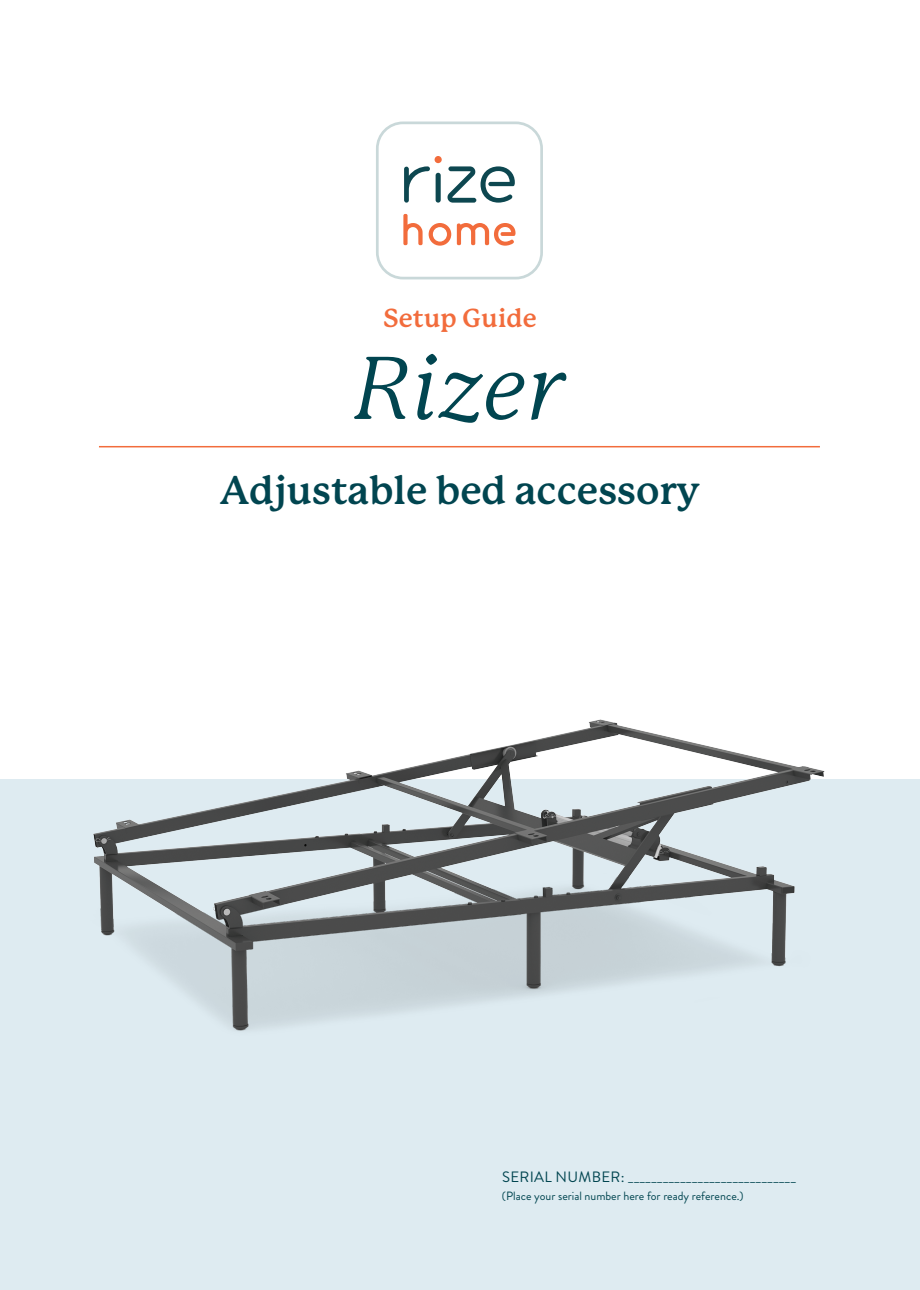
<style>
.page{position:relative;width:920px;height:1290px;background:#fff}
.page>*{position:absolute;margin:0;border:0;box-sizing:border-box;transform-origin:0 0}
.t1{font:italic 87px "P22 Mackinac Pro";color:#014550}
.t2{font:700 39px "P22 Mackinac Pro";color:#014550}
.t3{font:700 25.5px "P22 Mackinac Pro";color:#f26c3c}
.t4{font:15px "Brandon Grotesque";letter-spacing:.02em;color:#014550}
.t5{font:12px "Brandon Grotesque";color:#014550}
</style>
<div class="page">
<div style="left:0;top:779px;width:920px;height:511px;background:#deebf1"></div>
<hr style="left:99px;top:446px;width:721px;height:1px;background:#f26c3c">
<svg style="left:376px;top:122px;width:167px;height:157px"></svg>
<img style="left:93px;top:719px;width:732px;height:312px">
<h3 class="t3" style="left:383px;top:303px;width:155px">Setup Guide</h3>
<h1 class="t1" style="left:355px;top:339px;width:210px">Rizer</h1>
<h2 class="t2" style="left:220px;top:468px;width:481px">Adjustable bed accessory</h2>
<p class="t4" style="left:502px;top:1166px;width:296px">SERIAL NUMBER: _____________________________</p>
<p class="t5" style="left:502px;top:1187px;width:243px">(Place your serial number here for ready reference.)</p>
</div>
